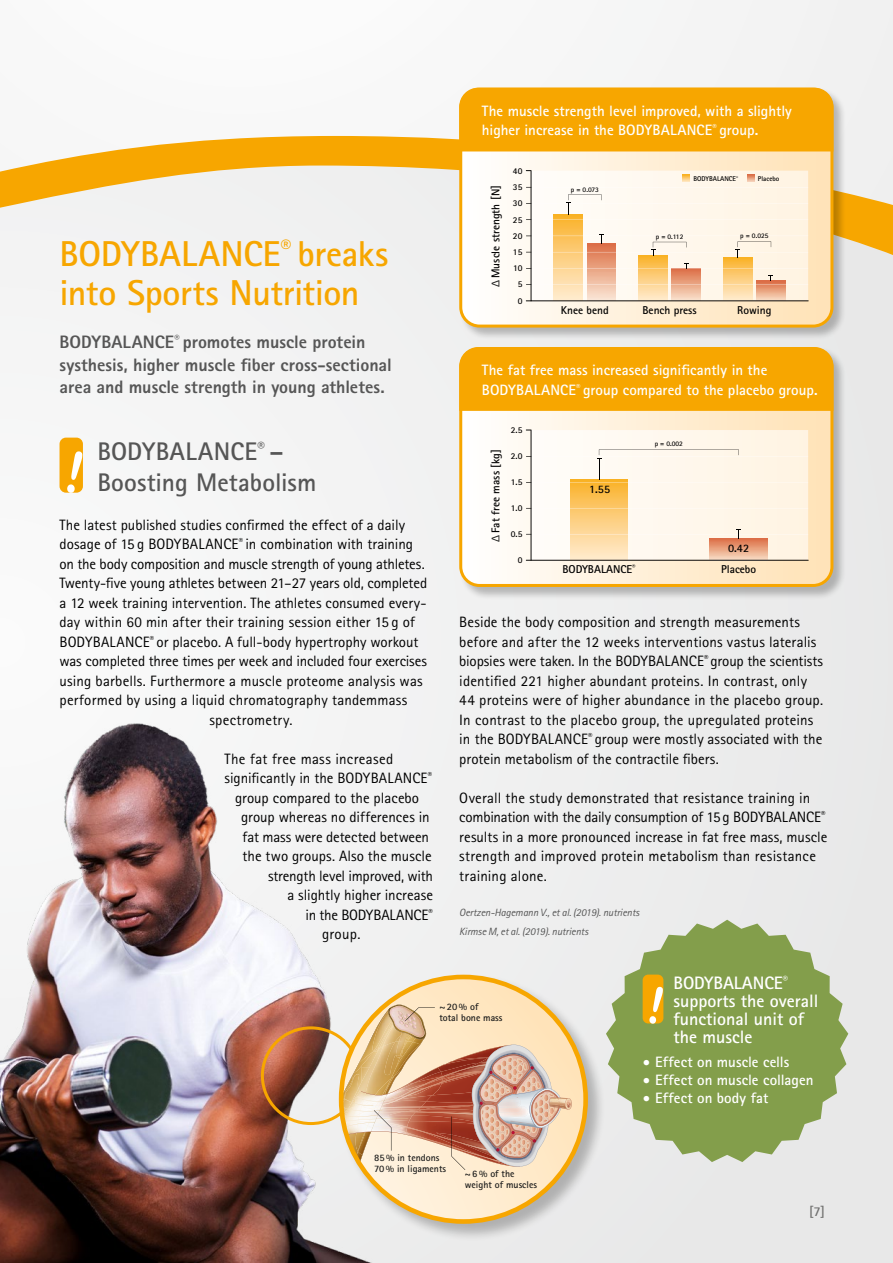
<style>
.page{position:relative;width:893px;height:1263px;background:#fff}
.page>*{position:absolute;margin:0;border:0;box-sizing:border-box;transform-origin:0 0}
.t1{font:700 36px/39px "Rotis Sans Serif";letter-spacing:-.01em;color:#f7a600}
.t2{font:700 25.5px/30.6px "Rotis Sans Serif";letter-spacing:.005em;color:#565656}
.t3{font:800 18px/22.5px "Rotis Sans Serif";color:#565656}
.t4{font:700 18px/18px "Rotis Sans Serif";color:#fff}
.t5{font:15px/19.5px "Rotis Sans Serif";letter-spacing:.005em;color:#000}
.t6{font:700 15px/19.5px "Rotis Sans Serif";color:#fff}
.t7{font:15px "Rotis Sans Serif";letter-spacing:-.015em;color:#000}
.t8{font:15px "Rotis Sans Serif";letter-spacing:.025em;color:#000}
.t9{font:700 13.5px "Rotis Sans Serif";color:#6f6f6e}
.t10{font:700 11.4px "Rotis Sans Serif";color:#000}
.t11{font:italic 10.5px/19.5px "Rotis Sans Serif";letter-spacing:-.01em;color:#565656}
.t12{font:700 9.75px/10.9px "Rotis Sans Serif";color:#1d1d1c}
.t13{font:700 8.85px "Rotis Sans Serif";color:#000}
.t14{font:700 6.9px "Rotis Sans Serif";color:#000}
.s1{font-family:"Myriad Pro";font-weight:400;color:#1d1d1c}
</style>
<div class="page">
<div style="left:0;top:9px;width:893px;height:1254px;background:#f1f1f1"></div>
<svg style="left:606px;top:920px;width:242px;height:242px;fill:#839e4b"></svg>
<div style="left:643px;top:974px;width:20px;height:49px;background:#f7a600;border-radius:6px"></div>
<svg style="left:649px;top:986px;width:15px;height:38px"></svg>
<svg style="left:94px;top:0;width:799px;height:60px"></svg>
<svg style="left:0;top:136px;width:893px;height:119px"></svg>
<div style="left:458px;top:87px;width:389px;height:253px;background:#000;opacity:.25"></div>
<svg style="left:461px;top:151px;width:371px;height:175px"></svg>
<svg style="left:526px;top:170px;width:283px;height:131px"></svg>
<div style="left:459px;top:88px;width:374px;height:240px;border:3px solid #f7a600;border-radius:19px"></div>
<div style="left:459px;top:88px;width:374px;height:63px;background:#f7a600"></div>
<div style="left:458px;top:346px;width:389px;height:254px;background:#000;opacity:.25"></div>
<svg style="left:461px;top:411px;width:371px;height:174px"></svg>
<svg style="left:526px;top:429px;width:283px;height:132px"></svg>
<div style="left:459px;top:347px;width:374px;height:240px;border:3px solid #f7a600;border-radius:19px"></div>
<div style="left:459px;top:347px;width:374px;height:64px;background:#f7a600"></div>
<img style="left:0;top:723px;width:372px;height:540px">
<div style="left:60px;top:438px;width:23px;height:55px;background:#f7a600;border-radius:6px"></div>
<svg style="left:66px;top:450px;width:17px;height:43px"></svg>
<div style="left:261px;top:1026px;width:100px;height:99px;border:3px solid #f7a600;border-radius:50%"></div>
<div style="left:338px;top:974px;width:268px;height:268px;background:#000;opacity:.25"></div>
<svg style="left:341px;top:977px;width:245px;height:244px;background:#fddea7"></svg>
<svg style="left:341px;top:1004px;width:231px;height:193px;background:#e4c3a4"></svg>
<p class="t6" style="left:482px;top:101px;width:311px">The muscle strength level improved, with a slightly higher increase in the BODYBALANCE<sup>®</sup> group.</p>
<h1 class="t1" style="left:60px;top:233px;width:330px">BODYBALANCE<sup>®</sup> breaks into Sports Nutrition</h1>
<p class="t3" style="left:60px;top:331px;width:334px">BODYBALANCE<sup>®</sup> promotes muscle protein systhesis, higher muscle fiber cross-sectional area and muscle strength in young athletes.</p>
<h2 class="t2" style="left:97px;top:436px;width:221px">BODYBALANCE<sup>®</sup> –<br>Boosting Metabolism</h2>
<p class="t5" style="left:60px;top:515px;width:347px">The latest published studies confirmed the effect of a daily</p>
<p class="t5" style="left:60px;top:534px;width:355px">dosage of 15 g BODYBALANCE<sup>®</sup> in combination with training</p>
<p class="t7" style="left:60px;top:555px;width:367px">on the body composition and muscle strength of young athletes.</p>
<p class="t5" style="left:60px;top:573px;width:369px">Twenty-five young athletes between 21-27 years old, completed</p>
<p class="t5" style="left:60px;top:593px;width:368px">a 12 week training intervention. The athletes consumed every-</p>
<p class="t5" style="left:60px;top:612px;width:357px">day within 60 min after their training session either 15 g of</p>
<p class="t5" style="left:60px;top:632px;width:361px">BODYBALANCE<sup>®</sup> or placebo. A full-body hypertrophy workout</p>
<p class="t5" style="left:60px;top:651px;width:369px">was completed three times per week and included four exercises</p>
<p class="t5" style="left:60px;top:671px;width:365px">using barbells. Furthermore a muscle proteome analysis was</p>
<p class="t5" style="left:60px;top:690px;width:349px">performed by using a liquid chromatography tandemmass</p>
<p class="t5" style="left:210px;top:710px;width:85px">spectrometry.</p>
<p class="t8" style="left:225px;top:750px;width:170px">The fat free mass increased</p>
<p class="t5" style="left:225px;top:768px;width:209px">significantly in the BODYBALANCE<sup>®</sup></p>
<p class="t5" style="left:235px;top:788px;width:186px">group compared to the placebo</p>
<p class="t5" style="left:241px;top:807px;width:190px">group whereas no differences in</p>
<p class="t5" style="left:243px;top:827px;width:188px">fat mass were detected between</p>
<p class="t5" style="left:243px;top:846px;width:191px">the two groups. Also the muscle</p>
<p class="t7" style="left:268px;top:867px;width:167px">strength level improved, with</p>
<p class="t5" style="left:288px;top:885px;width:147px">a slightly higher increase</p>
<p class="t7" style="left:306px;top:906px;width:129px">in the BODYBALANCE<sup>®</sup></p>
<p class="t5" style="left:322px;top:924px;width:40px">group.</p>
<p class="t10" style="left:488px;top:287px;width:103px;rotate:-90deg"><span class="s1">∆</span> Muscle strength [N]</p>
<p class="t13" style="left:513px;top:165px;width:11px">40</p>
<p class="t13" style="left:513px;top:181px;width:11px">35</p>
<p class="t14" style="left:571px;top:185px;width:29px">p = 0.073</p>
<p class="t13" style="left:513px;top:198px;width:11px">30</p>
<p class="t13" style="left:513px;top:214px;width:11px">25</p>
<p class="t13" style="left:513px;top:230px;width:11px">20</p>
<p class="t13" style="left:513px;top:246px;width:11px">15</p>
<p class="t13" style="left:513px;top:263px;width:11px">10</p>
<p class="t13" style="left:518px;top:279px;width:6px">5</p>
<p class="t13" style="left:518px;top:295px;width:6px">0</p>
<p class="t14" style="left:693px;top:174px;width:46px">BODYBALANCE<sup>®</sup></p>
<p class="t14" style="left:758px;top:174px;width:23px">Placebo</p>
<p class="t14" style="left:656px;top:232px;width:29px">p = 0.112</p>
<p class="t14" style="left:740px;top:232px;width:30px">p = 0.025</p>
<p class="t10" style="left:561px;top:303px;width:49px">Knee bend</p>
<p class="t10" style="left:642px;top:303px;width:56px">Bench press</p>
<p class="t10" style="left:737px;top:303px;width:36px">Rowing</p>
<p class="t6" style="left:482px;top:360px;width:337px">The fat free mass increased significantly in the<br>BODYBALANCE<sup>®</sup> group compared to the placebo group.</p>
<p class="t10" style="left:488px;top:542px;width:94px;rotate:-90deg"><span class="s1">∆</span> Fat free mass [kg]</p>
<p class="t13" style="left:511px;top:425px;width:13px">2.5</p>
<p class="t13" style="left:511px;top:451px;width:13px">2.0</p>
<p class="t13" style="left:511px;top:476px;width:13px">1.5</p>
<p class="t13" style="left:511px;top:502px;width:13px">1.0</p>
<p class="t13" style="left:511px;top:528px;width:13px">0.5</p>
<p class="t13" style="left:518px;top:554px;width:6px">0</p>
<p class="t10" style="left:589px;top:482px;width:23px">1.55</p>
<p class="t14" style="left:655px;top:440px;width:30px">p = 0.002</p>
<p class="t10" style="left:728px;top:541px;width:23px">0.42</p>
<p class="t10" style="left:562px;top:562px;width:75px">BODYBALANCE<sup>®</sup></p>
<p class="t10" style="left:721px;top:562px;width:37px">Placebo</p>
<p class="t5" style="left:459px;top:612px;width:365px">Beside the body composition and strength measurements before and after the 12 weeks interventions vastus lateralis biopsies were taken. In the BODYBALANCE<sup>®</sup> group the scientists identified 221 higher abundant proteins. In contrast, only 44 proteins were of higher abundance in the placebo group.<br>In contrast to the placebo group, the upregulated proteins in the BODYBALANCE<sup>®</sup> group were mostly associated with the protein metabolism of the contractile fibers.</p>
<p class="t5" style="left:459px;top:788px;width:370px">Overall the study demonstrated that resistance training in combination with the daily consumption of 15 g BODYBALANCE<sup>® </sup>results in a more pronounced increase in fat free mass, muscle strength and improved protein metabolism than resistance training alone.</p>
<p class="t11" style="left:459px;top:903px;width:182px">Oertzen-Hagemann V., et al. (2019). nutrients<br>Kirmse M, et al. (2019). nutrients</p>
<p class="t12" style="left:439px;top:1001px;width:65px">~20% of<br>total bone mass</p>
<p class="t12" style="left:374px;top:1152px;width:74px">85 % in tendons<br>70 % in ligaments</p>
<p class="t12" style="left:465px;top:1168px;width:74px">~6% of the weight of muscles</p>
<p class="t4" style="left:673px;top:973px;width:146px">BODYBALANCE<sup>® </sup>supports the overall functional unit of the muscle</p>
<p class="t6" style="left:643px;top:1052px;width:148px">• Effect on muscle cells</p>
<p class="t6" style="left:643px;top:1070px;width:172px">• Effect on muscle collagen</p>
<p class="t6" style="left:643px;top:1088px;width:127px">• Effect on body fat</p>
<p class="t9" style="left:809px;top:1203px;width:17px">[7]</p>
</div>
